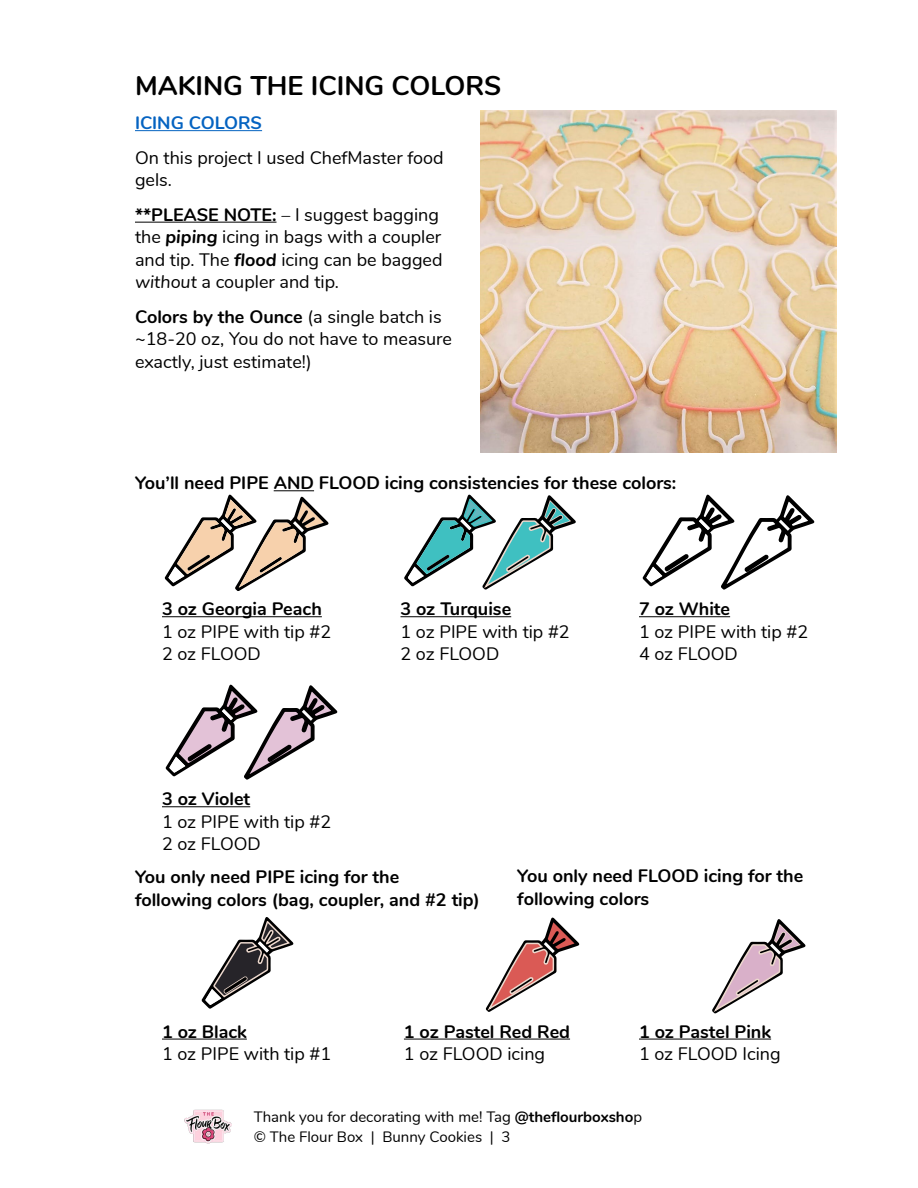
<style>
.page{position:relative;width:918px;height:1188px;background:#fff}
.page>*{position:absolute;margin:0;border:0;box-sizing:border-box;transform-origin:0 0}
.t1{font:700 27px "Nunito";color:#000}
.t2{font:18px/22.5px "Nunito";color:#000}
.t3{font:700 18px/22.5px "Nunito";color:#000}
.t4{font:700 18px "Nunito";color:#0563c1}
.t5{font:15px/19.5px "Nunito";color:#000}
.s1{font-weight:700}
.s2{font-weight:700;font-style:italic}
.s3{font-style:italic}
</style>
<div class="page">
<img style="left:184px;top:1109px;width:47px;height:35px">
<hr style="left:135px;top:130px;width:127px;height:1px;background:#0563c1">
<hr style="left:135px;top:222px;width:142px;height:1px;background:#000">
<img style="left:481px;top:111px;width:356px;height:342px">
<hr style="left:274px;top:490px;width:40px;height:1px;background:#000">
<svg style="left:201px;top:917px;width:93px;height:92px"></svg>
<hr style="left:162px;top:1039px;width:85px;height:1px;background:#000">
<hr style="left:162px;top:616px;width:160px;height:1px;background:#000">
<svg style="left:164px;top:494px;width:165px;height:97px"></svg>
<hr style="left:400px;top:616px;width:111px;height:1px;background:#000">
<svg style="left:404px;top:494px;width:172px;height:96px"></svg>
<hr style="left:639px;top:616px;width:91px;height:1px;background:#000">
<svg style="left:642px;top:494px;width:173px;height:96px"></svg>
<hr style="left:404px;top:1039px;width:166px;height:1px;background:#000">
<svg style="left:485px;top:917px;width:95px;height:95px"></svg>
<hr style="left:639px;top:1039px;width:132px;height:1px;background:#000">
<svg style="left:712px;top:919px;width:94px;height:95px"></svg>
<hr style="left:162px;top:806px;width:88px;height:1px;background:#000">
<svg style="left:165px;top:684px;width:173px;height:96px"></svg>
<p class="t1" style="left:135px;top:66px;width:368px">MAKING THE ICING COLORS</p>
<p class="t4" style="left:135px;top:110px;width:129px">ICING COLORS</p>
<p class="t2" style="left:135px;top:145px;width:310px">On this project I used ChefMaster food gels.</p>
<p class="t2" style="left:135px;top:202px;width:309px"><span class="s1">**PLEASE NOTE:</span> – I suggest bagging the <span class="s2">piping</span> icing in bags with a coupler and tip. The <span class="s2">flood</span> icing can be bagged <span class="s3">without</span> a coupler and tip.</p>
<p class="t2" style="left:135px;top:304px;width:318px"><span class="s1">Colors by the Ounce</span> (a single batch is ~18-20 oz, You do not have to measure exactly, just estimate!)</p>
<p class="t3" style="left:135px;top:471px;width:543px">You’ll need PIPE AND FLOOD icing consistencies for these colors:</p>
<p class="t3" style="left:162px;top:597px;width:161px">3 oz Georgia Peach</p>
<p class="t2" style="left:162px;top:619px;width:171px">1 oz PIPE with tip #2</p>
<p class="t2" style="left:162px;top:642px;width:100px">2 oz FLOOD</p>
<p class="t3" style="left:162px;top:787px;width:90px">3 oz Violet</p>
<p class="t2" style="left:162px;top:809px;width:171px">1 oz PIPE with tip #2</p>
<p class="t2" style="left:162px;top:832px;width:100px">2 oz FLOOD</p>
<p class="t3" style="left:400px;top:597px;width:112px">3 oz Turquise</p>
<p class="t2" style="left:400px;top:619px;width:171px">1 oz PIPE with tip #2</p>
<p class="t2" style="left:400px;top:642px;width:100px">2 oz FLOOD</p>
<p class="t3" style="left:639px;top:597px;width:93px">7 oz White</p>
<p class="t2" style="left:639px;top:619px;width:171px">1 oz PIPE with tip #2</p>
<p class="t2" style="left:639px;top:642px;width:100px">4 oz FLOOD</p>
<p class="t3" style="left:135px;top:864px;width:346px">You only need PIPE icing for the following colors (bag, coupler, and #2 tip)</p>
<p class="t3" style="left:517px;top:864px;width:288px">You only need FLOOD icing for the following colors</p>
<p class="t3" style="left:162px;top:1019px;width:86px">1 oz Black</p>
<p class="t2" style="left:162px;top:1042px;width:171px">1 oz PIPE with tip #1</p>
<p class="t3" style="left:404px;top:1019px;width:168px">1 oz Pastel Red Red</p>
<p class="t2" style="left:404px;top:1042px;width:143px">1 oz FLOOD icing</p>
<p class="t3" style="left:639px;top:1019px;width:134px">1 oz Pastel Pink</p>
<p class="t2" style="left:639px;top:1042px;width:143px">1 oz FLOOD Icing</p>
<p class="t5" style="left:254px;top:1106px;width:390px">Thank you for decorating with me! Tag <span class="s1">@theflourboxsho</span>p © The Flour Box | Bunny Cookies | 3</p>
</div>
